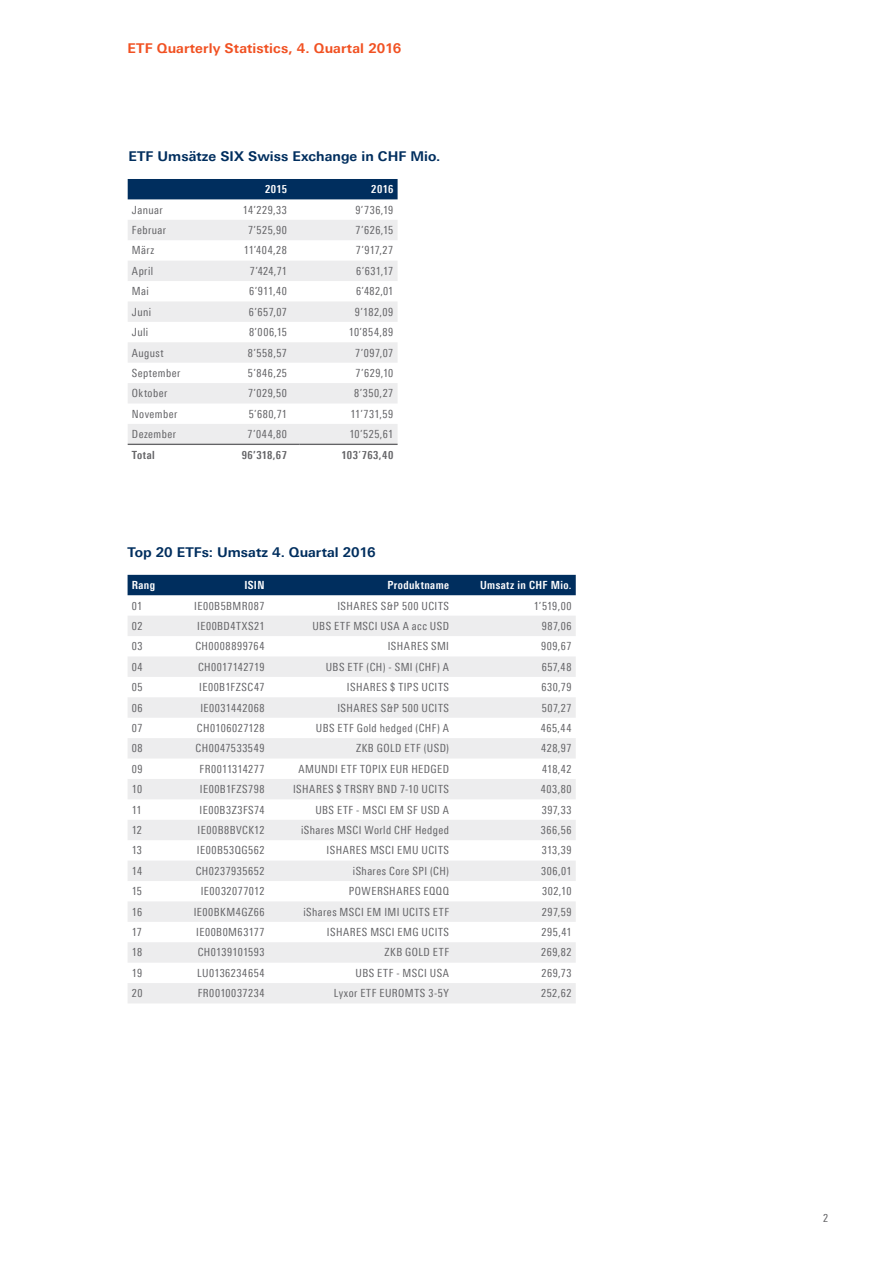
<style>
.page{position:relative;width:893px;height:1263px;background:#fff}
.page>*{position:absolute;margin:0;border:0;box-sizing:border-box;transform-origin:0 0}
.t1{font:700 13.5px "Linotype Univers 630";color:#002e5e}
.t2{font:700 13.5px "Linotype Univers 630";letter-spacing:.01em;color:#f15122}
.t3{font:11.25px "Linotype Univers 420 Cn";letter-spacing:.045em;color:#636366}
.t4{font:700 11.25px "Linotype Univers 620 Cn";letter-spacing:.035em;color:#fff}
.t5{font:700 11.25px "Linotype Univers 620 Cn";letter-spacing:.035em;color:#636366}
.t6{font:11.25px "Linotype Univers 420 Cn";letter-spacing:.025em;color:#636366}
.s1{font-family:"Linotype Univers 420 Cn";font-weight:400}
</style>
<div class="page">
<div style="left:128px;top:179px;width:270px;height:20px;background:#002e5e"></div>
<svg style="left:128px;top:220px;width:270px;height:224px;fill:#ededee"></svg>
<hr style="left:128px;top:444px;width:74px;height:1px;background:#636366">
<hr style="left:202px;top:444px;width:98px;height:1px;background:#636366">
<hr style="left:300px;top:444px;width:98px;height:1px;background:#636366">
<div style="left:128px;top:575px;width:448px;height:20px;background:#002e5e"></div>
<svg style="left:128px;top:616px;width:448px;height:387px;fill:#ededee"></svg>
<p class="t2" style="left:127px;top:40px;width:275px">ETF Quarterly Statistics, 4. Quartal 2016</p>
<p class="t1" style="left:128px;top:148px;width:314px">ETF Umsätze SIX Swiss Exchange in CHF Mio.</p>
<p class="t4" style="left:265px;top:183px;width:23px">2015</p>
<p class="t4" style="left:371px;top:183px;width:24px">2016</p>
<p class="t3" style="left:132px;top:203px;width:32px">Januar</p>
<p class="t3" style="left:243px;top:203px;width:46px">14’229,33</p>
<p class="t3" style="left:355px;top:203px;width:39px">9’736,19</p>
<p class="t3" style="left:132px;top:224px;width:36px">Februar</p>
<p class="t3" style="left:248px;top:224px;width:41px">7’525,90</p>
<p class="t3" style="left:356px;top:224px;width:39px">7’626,15</p>
<p class="t3" style="left:132px;top:244px;width:24px">März</p>
<p class="t3" style="left:244px;top:244px;width:45px">11’404,28</p>
<p class="t3" style="left:356px;top:244px;width:39px">7’917,27</p>
<p class="t3" style="left:132px;top:264px;width:23px">April</p>
<p class="t3" style="left:250px;top:264px;width:39px">7’424,71</p>
<p class="t3" style="left:356px;top:264px;width:39px">6’631,17</p>
<p class="t3" style="left:132px;top:285px;width:18px">Mai</p>
<p class="t3" style="left:249px;top:285px;width:39px">6’911,40</p>
<p class="t3" style="left:356px;top:285px;width:39px">6’482,01</p>
<p class="t3" style="left:132px;top:305px;width:21px">Juni</p>
<p class="t3" style="left:249px;top:305px;width:40px">6’657,07</p>
<p class="t3" style="left:355px;top:305px;width:40px">9’182,09</p>
<p class="t3" style="left:132px;top:326px;width:18px">Juli</p>
<p class="t3" style="left:249px;top:326px;width:39px">8’006,15</p>
<p class="t3" style="left:349px;top:326px;width:46px">10’854,89</p>
<p class="t3" style="left:132px;top:346px;width:33px">August</p>
<p class="t3" style="left:248px;top:346px;width:41px">8’558,57</p>
<p class="t3" style="left:355px;top:346px;width:40px">7’097,07</p>
<p class="t3" style="left:132px;top:366px;width:50px">September</p>
<p class="t3" style="left:248px;top:366px;width:41px">5’846,25</p>
<p class="t3" style="left:356px;top:366px;width:39px">7’629,10</p>
<p class="t3" style="left:132px;top:387px;width:37px">Oktober</p>
<p class="t3" style="left:248px;top:387px;width:41px">7’029,50</p>
<p class="t3" style="left:354px;top:387px;width:41px">8’350,27</p>
<p class="t3" style="left:132px;top:407px;width:47px">November</p>
<p class="t3" style="left:249px;top:407px;width:40px">5’680,71</p>
<p class="t3" style="left:350px;top:407px;width:44px">11’731,59</p>
<p class="t3" style="left:132px;top:427px;width:46px">Dezember</p>
<p class="t3" style="left:248px;top:427px;width:41px">7’044,80</p>
<p class="t3" style="left:349px;top:427px;width:45px">10’525,61</p>
<p class="t5" style="left:132px;top:448px;width:24px">Total</p>
<p class="t5" style="left:242px;top:448px;width:47px">96’318,67</p>
<p class="t5" style="left:342px;top:448px;width:53px">103<span class="s1">’</span>763,40</p>
<p class="t1" style="left:127px;top:544px;width:250px">Top 20 ETFs: Umsatz 4. Quartal 2016</p>
<p class="t4" style="left:132px;top:578px;width:25px">Rang</p>
<p class="t4" style="left:244px;top:578px;width:22px">ISIN</p>
<p class="t4" style="left:387px;top:578px;width:63px">Produktname</p>
<p class="t4" style="left:480px;top:578px;width:93px">Umsatz in CHF Mio.</p>
<p class="t3" style="left:132px;top:599px;width:12px">01</p>
<p class="t3" style="left:194px;top:599px;width:72px">IE00B5BMR087</p>
<p class="t3" style="left:337px;top:599px;width:113px">ISHARES S&amp;P 500 UCITS</p>
<p class="t3" style="left:534px;top:599px;width:39px">1’519,00</p>
<p class="t3" style="left:132px;top:619px;width:12px">02</p>
<p class="t3" style="left:197px;top:619px;width:69px">IE00BD4TXS21</p>
<p class="t3" style="left:312px;top:619px;width:138px">UBS ETF MSCI USA A acc USD</p>
<p class="t3" style="left:542px;top:619px;width:31px">987,06</p>
<p class="t3" style="left:132px;top:640px;width:12px">03</p>
<p class="t3" style="left:195px;top:640px;width:71px">CH0008899764</p>
<p class="t3" style="left:388px;top:640px;width:63px">ISHARES SMI</p>
<p class="t3" style="left:541px;top:640px;width:32px">909,67</p>
<p class="t3" style="left:132px;top:660px;width:12px">04</p>
<p class="t6" style="left:198px;top:660px;width:68px">CH0017142719</p>
<p class="t3" style="left:326px;top:660px;width:125px">UBS ETF (CH) - SMI (CHF) A</p>
<p class="t3" style="left:542px;top:660px;width:31px">657,48</p>
<p class="t3" style="left:132px;top:681px;width:12px">05</p>
<p class="t3" style="left:199px;top:681px;width:67px">IE00B1FZSC47</p>
<p class="t3" style="left:347px;top:681px;width:104px">ISHARES $ TIPS UCITS</p>
<p class="t3" style="left:541px;top:681px;width:32px">630,79</p>
<p class="t3" style="left:132px;top:701px;width:12px">06</p>
<p class="t3" style="left:200px;top:701px;width:66px">IE0031442068</p>
<p class="t3" style="left:337px;top:701px;width:113px">ISHARES S&amp;P 500 UCITS</p>
<p class="t3" style="left:542px;top:701px;width:31px">507,27</p>
<p class="t3" style="left:132px;top:721px;width:12px">07</p>
<p class="t3" style="left:197px;top:721px;width:69px">CH0106027128</p>
<p class="t3" style="left:316px;top:721px;width:135px">UBS ETF Gold hedged (CHF) A</p>
<p class="t3" style="left:541px;top:721px;width:32px">465,44</p>
<p class="t3" style="left:132px;top:742px;width:12px">08</p>
<p class="t3" style="left:195px;top:742px;width:70px">CH0047533549</p>
<p class="t3" style="left:356px;top:742px;width:94px">ZKB GOLD ETF (USD)</p>
<p class="t3" style="left:541px;top:742px;width:32px">428,97</p>
<p class="t3" style="left:132px;top:762px;width:12px">09</p>
<p class="t3" style="left:199px;top:762px;width:67px">FR0011314277</p>
<p class="t3" style="left:298px;top:762px;width:152px">AMUNDI ETF TOPIX EUR HEDGED</p>
<p class="t3" style="left:542px;top:762px;width:31px">418,42</p>
<p class="t3" style="left:132px;top:783px;width:12px">10</p>
<p class="t3" style="left:200px;top:783px;width:66px">IE00B1FZS798</p>
<p class="t3" style="left:293px;top:783px;width:157px">ISHARES $ TRSRY BND 7-10 UCITS</p>
<p class="t3" style="left:541px;top:783px;width:32px">403,80</p>
<p class="t3" style="left:132px;top:803px;width:11px">11</p>
<p class="t3" style="left:200px;top:803px;width:66px">IE00B3Z3FS74</p>
<p class="t3" style="left:315px;top:803px;width:135px">UBS ETF - MSCI EM SF USD A</p>
<p class="t3" style="left:542px;top:803px;width:31px">397,33</p>
<p class="t3" style="left:132px;top:823px;width:12px">12</p>
<p class="t3" style="left:198px;top:823px;width:68px">IE00B8BVCK12</p>
<p class="t3" style="left:301px;top:823px;width:150px">iShares MSCI World CHF Hedged</p>
<p class="t3" style="left:541px;top:823px;width:32px">366,56</p>
<p class="t3" style="left:132px;top:844px;width:12px">13</p>
<p class="t3" style="left:197px;top:844px;width:69px">IE00B53QG562</p>
<p class="t3" style="left:327px;top:844px;width:124px">ISHARES MSCI EMU UCITS</p>
<p class="t3" style="left:542px;top:844px;width:31px">313,39</p>
<p class="t3" style="left:132px;top:864px;width:12px">14</p>
<p class="t3" style="left:196px;top:864px;width:70px">CH0237935652</p>
<p class="t3" style="left:353px;top:864px;width:98px">iShares Core SPI (CH)</p>
<p class="t3" style="left:541px;top:864px;width:32px">306,01</p>
<p class="t3" style="left:132px;top:885px;width:12px">15</p>
<p class="t3" style="left:201px;top:885px;width:65px">IE0032077012</p>
<p class="t3" style="left:349px;top:885px;width:102px">POWERSHARES EQQQ</p>
<p class="t3" style="left:542px;top:885px;width:31px">302,10</p>
<p class="t3" style="left:132px;top:905px;width:12px">16</p>
<p class="t3" style="left:194px;top:905px;width:72px">IE00BKM4GZ66</p>
<p class="t3" style="left:303px;top:905px;width:147px">iShares MSCI EM IMI UCITS ETF</p>
<p class="t3" style="left:542px;top:905px;width:31px">297,59</p>
<p class="t3" style="left:132px;top:925px;width:12px">17</p>
<p class="t3" style="left:196px;top:925px;width:70px">IE00B0M63177</p>
<p class="t3" style="left:327px;top:925px;width:124px">ISHARES MSCI EMG UCITS</p>
<p class="t3" style="left:542px;top:925px;width:31px">295,41</p>
<p class="t3" style="left:132px;top:946px;width:12px">18</p>
<p class="t6" style="left:198px;top:946px;width:68px">CH0139101593</p>
<p class="t3" style="left:384px;top:946px;width:66px">ZKB GOLD ETF</p>
<p class="t3" style="left:541px;top:946px;width:32px">269,82</p>
<p class="t3" style="left:132px;top:966px;width:12px">19</p>
<p class="t3" style="left:197px;top:966px;width:69px">LU0136234654</p>
<p class="t3" style="left:355px;top:966px;width:95px">UBS ETF - MSCI USA</p>
<p class="t3" style="left:542px;top:966px;width:31px">269,73</p>
<p class="t3" style="left:132px;top:987px;width:12px">20</p>
<p class="t3" style="left:198px;top:987px;width:68px">FR0010037234</p>
<p class="t3" style="left:334px;top:987px;width:117px">Lyxor ETF EUROMTS 3-5Y</p>
<p class="t3" style="left:541px;top:987px;width:32px">252,62</p>
<p class="t3" style="left:823px;top:1212px;width:7px">2</p>
</div>
